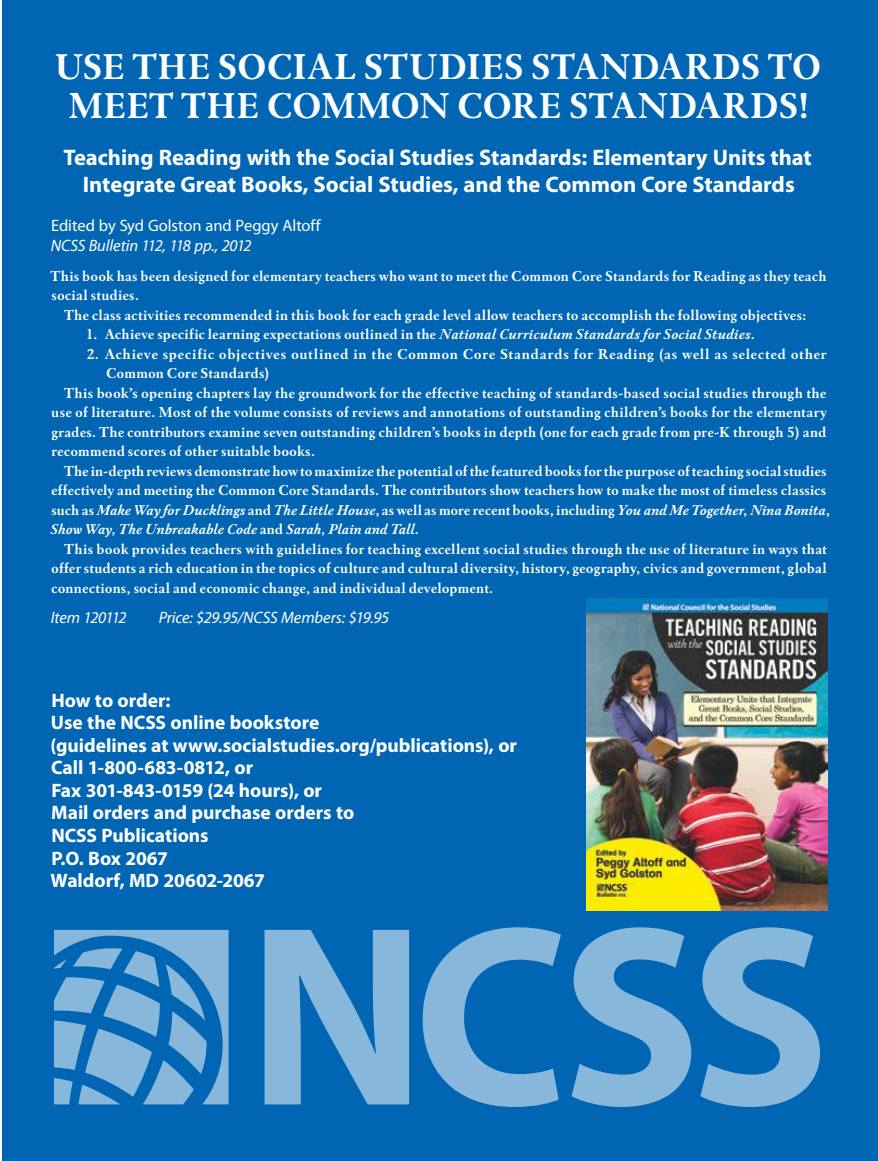
<style>
.page{position:relative;width:878px;height:1161px;background:#fff}
.page>*{position:absolute;margin:0;border:0;box-sizing:border-box;transform-origin:0 0}
.t1{font:700 37.5px/39px "Winchester New ITC";color:#fff;text-align:center}
.t2{font:700 22.5px/27px "Myriad Pro";color:#fff;text-align:center}
.t3{font:700 19.5px/22.5px "Myriad Pro";color:#fff}
.t4{font:italic 16.5px "Myriad Pro";letter-spacing:-.01em;color:#fff}
.t5{font:16.5px "Myriad Pro";letter-spacing:-.005em;color:#fff}
.t6{font:italic 16.5px "Myriad Pro";letter-spacing:-.035em;color:#fff}
.t7{font:700 15px/19.5px "Winchester New ITC";letter-spacing:.015em;color:#fff}
.t8{font:italic 700 15px "Winchester New ITC";letter-spacing:-.005em;color:#fff}
.t9{font:700 15px "Winchester New ITC";letter-spacing:.04em;color:#fff}
.s1{font-style:italic}
.s2{font-style:normal}
</style>
<div class="page">
<div style="left:2px;top:0;width:876px;height:1161px;background:#0066b3"></div>
<svg style="left:54px;top:930px;width:175px;height:174px"></svg>
<svg style="left:264px;top:930px;width:145px;height:174px"></svg>
<svg style="left:422px;top:927px;width:139px;height:180px"></svg>
<svg style="left:571px;top:927px;width:120px;height:180px"></svg>
<svg style="left:700px;top:927px;width:120px;height:180px"></svg>
<img style="left:586px;top:599px;width:241px;height:311px">
<h1 class="t1" style="left:55px;top:47px;width:768px">USE THE SOCIAL STUDIES STANDARDS TO<br>MEET THE COMMON CORE STANDARDS!</h1>
<h2 class="t2" style="left:63px;top:144px;width:749px">Teaching Reading with the Social Studies Standards: Elementary Units that<br>Integrate Great Books, Social Studies, and the Common Core Standards</h2>
<p class="t5" style="left:51px;top:216px;width:271px">Edited by Syd Golston and Peggy Altoff</p>
<p class="t4" style="left:51px;top:235px;width:202px">NCSS Bulletin 112, 118 pp., 2012</p>
<p class="t7" style="left:51px;top:266px;width:777px">This book has been designed for elementary teachers who want to meet the Common Core Standards for Reading as they teach social studies.</p>
<p class="t7" style="left:64px;top:305px;width:744px">The class activities recommended in this book for each grade level allow teachers to accomplish the following objectives:</p>
<p class="t7" style="left:86px;top:324px;width:670px">1. Achieve specific learning expectations outlined in the <span class="s1">National Curriculum Standards for Social Studies</span>.</p>
<p class="t9" style="left:86px;top:345px;width:741px">2. Achieve specific objectives outlined in the Common Core Standards for Reading (as well as selected other</p>
<p class="t7" style="left:106px;top:363px;width:165px">Common Core Standards)</p>
<p class="t7" style="left:64px;top:383px;width:763px">This book’s opening chapters lay the groundwork for the effective teaching of standards-based social studies through the</p>
<p class="t7" style="left:51px;top:402px;width:777px">use of literature. Most of the volume consists of reviews and annotations of outstanding children’s books for the elementary</p>
<p class="t7" style="left:51px;top:422px;width:776px">grades. The contributors examine seven outstanding children’s books in depth (one for each grade from pre-K through 5) and</p>
<p class="t7" style="left:51px;top:441px;width:265px">recommend scores of other suitable books.</p>
<p class="t7" style="left:64px;top:461px;width:764px">The in-depth reviews demonstrate how to maximize the potential of the featured books for the purpose of teaching social studies</p>
<p class="t7" style="left:51px;top:480px;width:776px">effectively and meeting the Common Core Standards. The contributors show teachers how to make the most of timeless classics</p>
<p class="t8" style="left:51px;top:501px;width:779px"><span class="s2">such as</span> Make Way for Ducklings <span class="s2">and</span> The Little House<span class="s2">, as well as more recent books, including</span> You and Me Together<span class="s2">,</span> Nina Bonita<span class="s2">,</span></p>
<p class="t8" style="left:50px;top:520px;width:370px">Show Way, The Unbreakable Code <span class="s2">and</span> Sarah, Plain and Tall<span class="s2">.</span></p>
<p class="t7" style="left:64px;top:539px;width:764px">This book provides teachers with guidelines for teaching excellent social studies through the use of literature in ways that</p>
<p class="t7" style="left:51px;top:558px;width:777px">offer students a rich education in the topics of culture and cultural diversity, history, geography, civics and government, global</p>
<p class="t7" style="left:51px;top:578px;width:443px">connections, social and economic change, and individual development.</p>
<p class="t6" style="left:51px;top:607px;width:77px">Item 120112</p>
<p class="t4" style="left:159px;top:607px;width:232px">Price: $29.95/NCSS Members: $19.95</p>
<p class="t3" style="left:51px;top:689px;width:468px">How to order:<br>Use the NCSS online bookstore<br>(guidelines at www.socialstudies.org/publications), or<br>Call 1-800-683-0812, or<br>Fax 301-843-0159 (24 hours), or<br>Mail orders and purchase orders to<br>NCSS Publications<br>P.O. Box 2067<br>Waldorf, MD 20602-2067</p>
</div>
